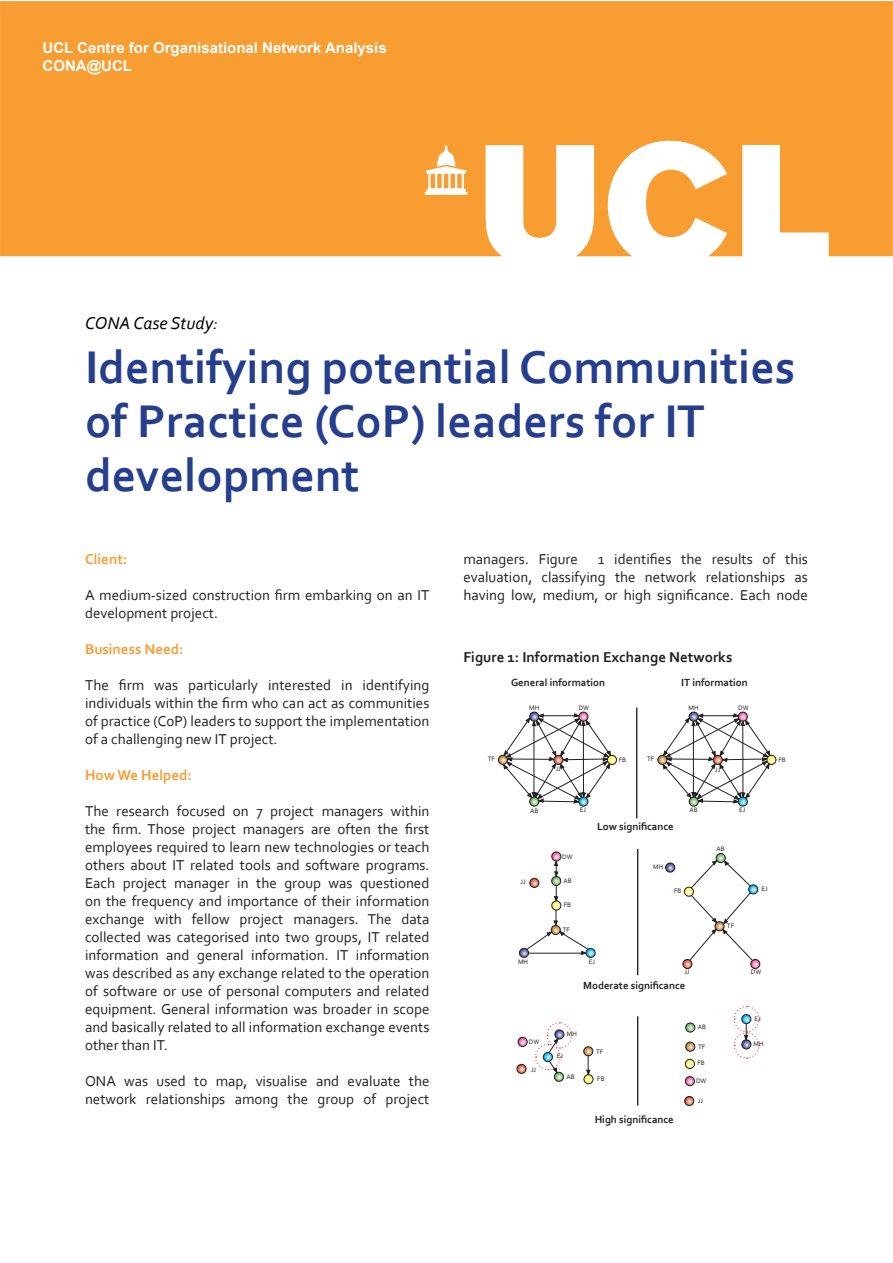
<style>
.page{position:relative;width:893px;height:1263px;background:#fff}
.page>*{position:absolute;margin:0;border:0;box-sizing:border-box;transform-origin:0 0}
.t1{font:700 48px/54px "Corbel";color:#253f8e}
.t2{font:italic 18px "Corbel";color:#000}
.t3{font:15px/18px "Corbel";color:#231f20;text-align:justify}
.t4{font:700 15px "Arial";color:#fff}
.t5{font:700 15px "Corbel";color:#231f20}
.t6{font:700 15px "Corbel";color:#f89d31}
.t7{font:700 10.8px "Corbel";color:#231f20}
.t8{font:6.75px "Corbel";color:#231f20}
</style>
<div class="page">
<svg style="left:0;top:1px;width:893px;height:255px;fill:#f89d31"></svg>
<svg style="left:425px;top:145px;width:42px;height:50px"></svg>
<svg style="left:666px;top:863px;width:9px;height:9px"></svg>
<div style="left:665px;top:863px;width:10px;height:9px;border:1px solid #231f20;border-radius:50%"></div>
<div style="left:683px;top:959px;width:9px;height:10px;border:1px solid #231f20;border-radius:50%"></div>
<div style="left:750px;top:959px;width:10px;height:10px;border:1px solid #231f20;border-radius:50%"></div>
<div style="left:586px;top:948px;width:9px;height:10px;border:1px solid #231f20;border-radius:50%"></div>
<div style="left:519px;top:948px;width:10px;height:10px;border:1px solid #231f20;border-radius:50%"></div>
<svg style="left:686px;top:1023px;width:9px;height:9px"></svg>
<div style="left:685px;top:1023px;width:10px;height:9px;border:1px solid #231f20;border-radius:50%"></div>
<svg style="left:686px;top:1042px;width:9px;height:9px"></svg>
<div style="left:685px;top:1042px;width:10px;height:9px;border:1px solid #231f20;border-radius:50%"></div>
<svg style="left:685px;top:1059px;width:9px;height:9px"></svg>
<div style="left:685px;top:1059px;width:10px;height:9px;border:1px solid #231f20;border-radius:50%"></div>
<svg style="left:685px;top:1076px;width:8px;height:10px"></svg>
<div style="left:685px;top:1076px;width:10px;height:10px;border:1px solid #231f20;border-radius:50%"></div>
<svg style="left:686px;top:1096px;width:8px;height:9px"></svg>
<div style="left:684px;top:1096px;width:10px;height:10px;border:1px solid #231f20;border-radius:50%"></div>
<div style="left:584px;top:1046px;width:9px;height:10px;border:1px solid #231f20;border-radius:50%"></div>
<svg style="left:517px;top:1064px;width:9px;height:9px"></svg>
<div style="left:517px;top:1064px;width:9px;height:9px;border:1px solid #231f20;border-radius:50%"></div>
<hr style="left:637px;top:849px;width:1px;height:126px;background:#231f20">
<hr style="left:636px;top:707px;width:1px;height:111px;background:#231f20">
<svg style="left:658px;top:712px;width:118px;height:94px"></svg>
<svg style="left:518px;top:1037px;width:9px;height:9px"></svg>
<div style="left:518px;top:1037px;width:9px;height:9px;border:1px solid #231f20;border-radius:50%"></div>
<div style="left:607px;top:755px;width:10px;height:10px;border:1px solid #231f20;border-radius:50%"></div>
<svg style="left:498px;top:712px;width:118px;height:94px"></svg>
<svg style="left:683px;top:853px;width:77px;height:115px"></svg>
<svg style="left:519px;top:852px;width:76px;height:105px"></svg>
<svg style="left:584px;top:1047px;width:9px;height:37px"></svg>
<svg style="left:535px;top:1022px;width:38px;height:59px"></svg>
<svg style="left:733px;top:1006px;width:27px;height:53px"></svg>
<hr style="left:637px;top:1016px;width:1px;height:90px;background:#231f20">
<p class="t4" style="left:43px;top:38px;width:346px">UCL Centre for Organisational Network Analysis</p>
<p class="t4" style="left:43px;top:56px;width:91px">CONA@UCL</p>
<p class="t2" style="left:85px;top:312px;width:134px">CONA Case Study:</p>
<p class="t1" style="left:85px;top:339px;width:712px">Identifying potential Communities of Practice (CoP) leaders for IT</p>
<p class="t1" style="left:85px;top:447px;width:276px">development</p>
<p class="t6" style="left:85px;top:550px;width:44px">Client:</p>
<p class="t3" style="left:85px;top:586px;width:346px">A medium-sized construction firm embarking on an IT development project.</p>
<p class="t6" style="left:85px;top:640px;width:100px">Business Need:</p>
<p class="t3" style="left:85px;top:676px;width:346px">The firm was particularly interested in identifying individuals within the firm who can act as communities of practice (CoP) leaders to support the implementation of a challenging new IT project.</p>
<p class="t6" style="left:85px;top:766px;width:108px">How We Helped:</p>
<p class="t3" style="left:85px;top:802px;width:346px">The research focused on 7 project managers within the firm. Those project managers are often the first employees required to learn new technologies or teach others about IT related tools and software programs.<br>Each project manager in the group was questioned on the frequency and importance of their information exchange with fellow project managers. The data collected was categorised into two groups, IT related information and general information. IT information was described as any exchange related to the operation of software or use of personal computers and related equipment. General information was broader in scope and basically related to all information exchange events other than IT.</p>
<p class="t3" style="left:85px;top:1072px;width:346px">ONA was used to map, visualise and evaluate the network relationships among the group of project</p>
<p class="t3" style="left:463px;top:550px;width:346px;text-indent:134px">1 identifies the results of this evaluation, classifying the network relationships as having low, medium, or high significance. Each node</p>
<p class="t3" style="left:463px;top:550px;width:116px">managers. Figure</p>
<p class="t5" style="left:463px;top:647px;width:270px">Figure 1: Information Exchange Networks</p>
<p class="t7" style="left:511px;top:676px;width:96px">General information</p>
<p class="t7" style="left:681px;top:676px;width:68px">IT information</p>
<p class="t8" style="left:488px;top:755px;width:9px">TF</p>
<p class="t8" style="left:529px;top:704px;width:12px">MH</p>
<p class="t8" style="left:579px;top:704px;width:12px">DW</p>
<p class="t8" style="left:689px;top:704px;width:12px">MH</p>
<p class="t8" style="left:738px;top:704px;width:12px">DW</p>
<p class="t8" style="left:556px;top:765px;width:7px">JJ</p>
<p class="t8" style="left:619px;top:756px;width:9px">FB</p>
<p class="t8" style="left:647px;top:755px;width:9px">TF</p>
<p class="t8" style="left:715px;top:766px;width:7px">JJ</p>
<p class="t8" style="left:778px;top:756px;width:9px">FB</p>
<p class="t8" style="left:530px;top:806px;width:10px">AB</p>
<p class="t8" style="left:580px;top:806px;width:8px">EJ</p>
<p class="t8" style="left:521px;top:877px;width:7px">JJ</p>
<p class="t8" style="left:562px;top:852px;width:12px">DW</p>
<p class="t8" style="left:563px;top:876px;width:10px">AB</p>
<p class="t8" style="left:564px;top:901px;width:9px">FB</p>
<p class="t8" style="left:563px;top:925px;width:9px">TF</p>
<p class="t7" style="left:597px;top:820px;width:78px">Low significance</p>
<p class="t8" style="left:653px;top:863px;width:12px">MH</p>
<p class="t8" style="left:689px;top:806px;width:10px">AB</p>
<p class="t8" style="left:739px;top:806px;width:8px">EJ</p>
<p class="t8" style="left:716px;top:845px;width:10px">AB</p>
<p class="t8" style="left:674px;top:886px;width:9px">FB</p>
<p class="t8" style="left:761px;top:885px;width:8px">EJ</p>
<p class="t8" style="left:727px;top:921px;width:9px">TF</p>
<p class="t8" style="left:518px;top:957px;width:12px">MH</p>
<p class="t8" style="left:589px;top:957px;width:8px">EJ</p>
<p class="t8" style="left:684px;top:967px;width:7px">JJ</p>
<p class="t8" style="left:751px;top:968px;width:12px">DW</p>
<p class="t8" style="left:529px;top:1037px;width:12px">DW</p>
<p class="t8" style="left:531px;top:1065px;width:7px">JJ</p>
<p class="t7" style="left:583px;top:978px;width:104px">Moderate significance</p>
<p class="t8" style="left:567px;top:1029px;width:12px">MH</p>
<p class="t8" style="left:557px;top:1052px;width:8px">EJ</p>
<p class="t8" style="left:567px;top:1072px;width:10px">AB</p>
<p class="t8" style="left:596px;top:1047px;width:9px">TF</p>
<p class="t8" style="left:597px;top:1075px;width:9px">FB</p>
<p class="t7" style="left:595px;top:1112px;width:81px">High significance</p>
<p class="t8" style="left:698px;top:1023px;width:10px">AB</p>
<p class="t8" style="left:698px;top:1042px;width:9px">TF</p>
<p class="t8" style="left:698px;top:1059px;width:9px">FB</p>
<p class="t8" style="left:696px;top:1076px;width:12px">DW</p>
<p class="t8" style="left:698px;top:1096px;width:7px">JJ</p>
<p class="t8" style="left:754px;top:1014px;width:8px">EJ</p>
<p class="t8" style="left:753px;top:1040px;width:12px">MH</p>
</div>
